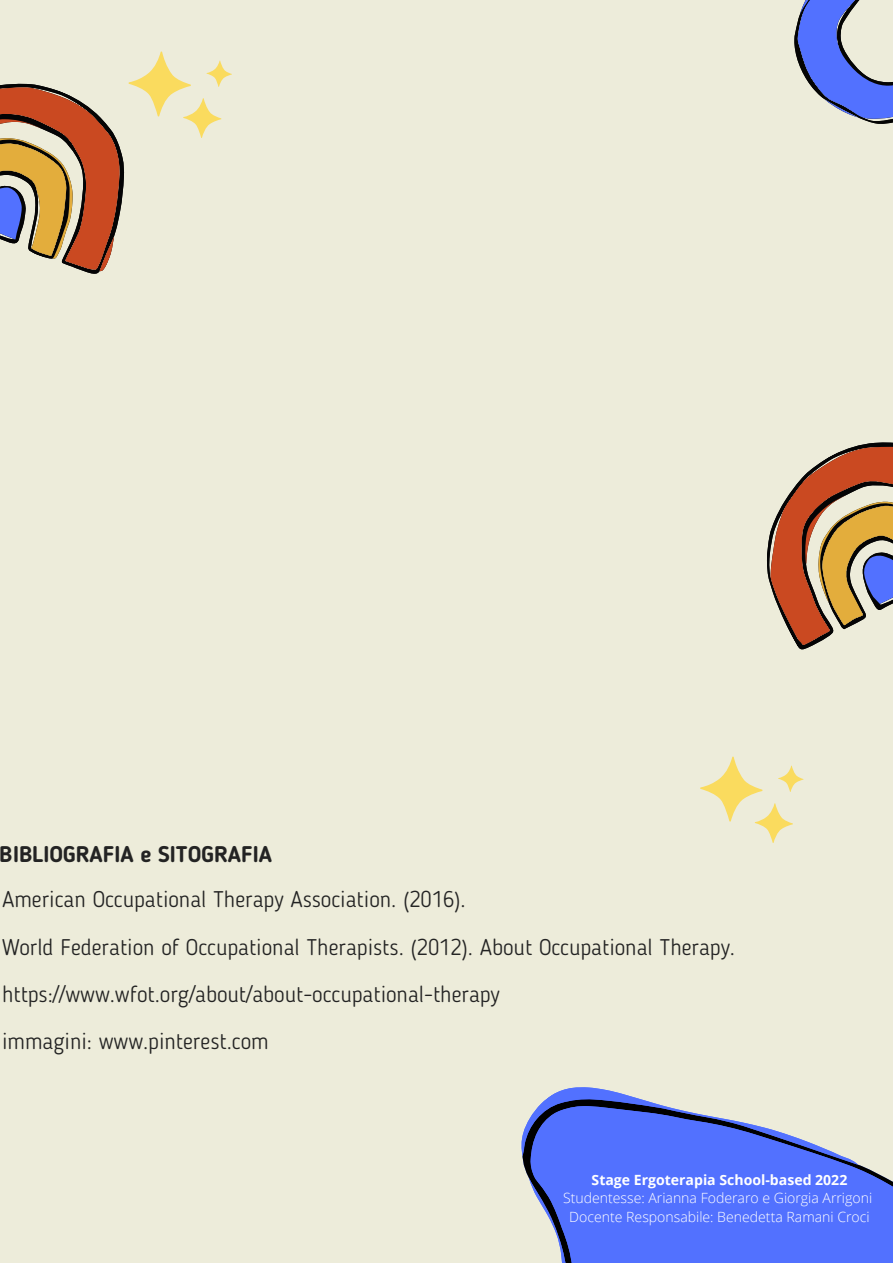
<style>
.page{position:relative;width:893px;height:1264px;background:#fff}
.page>*{position:absolute;margin:0;border:0;box-sizing:border-box;transform-origin:0 0}
.t1{font:300 22.5px/47.2px "Blogger Sans";color:#232323}
.t2{font:700 22.5px "Blogger Sans";color:#232323}
.t3{font:300 14.1px/18.8px "Open Sans";color:#fff;text-align:center}
.t4{font:700 14.1px "Open Sans";color:#fff}
</style>
<div class="page">
<div style="left:0;top:0;width:892px;height:1262px;background:#edecda"></div>
<svg style="left:794px;top:0;width:98px;height:124px"></svg>
<svg style="left:700px;top:756px;width:103px;height:87px"></svg>
<svg style="left:521px;top:1087px;width:371px;height:175px;fill:#5271ff"></svg>
<svg style="left:767px;top:442px;width:125px;height:208px"></svg>
<svg style="left:0;top:51px;width:232px;height:223px"></svg>
<p class="t2" style="left:0;top:844px;width:273px">BIBLIOGRAFIA e SITOGRAFIA</p>
<p class="t1" style="left:2px;top:877px;width:734px">American Occupational Therapy Association. (2016).<br>World Federation of Occupational Therapists. (2012). About Occupational Therapy. https://www.wfot.org/about/about-occupational-therapy<br>immagini: www.pinterest.com</p>
<p class="t4" style="left:591px;top:1169px;width:257px">Stage Ergoterapia School-based 2022</p>
<p class="t3" style="left:563px;top:1188px;width:310px">Studentesse: Arianna Foderaro e Giorgia Arrigoni<br>Docente Responsabile: Benedetta Ramani Croci</p>
</div>
